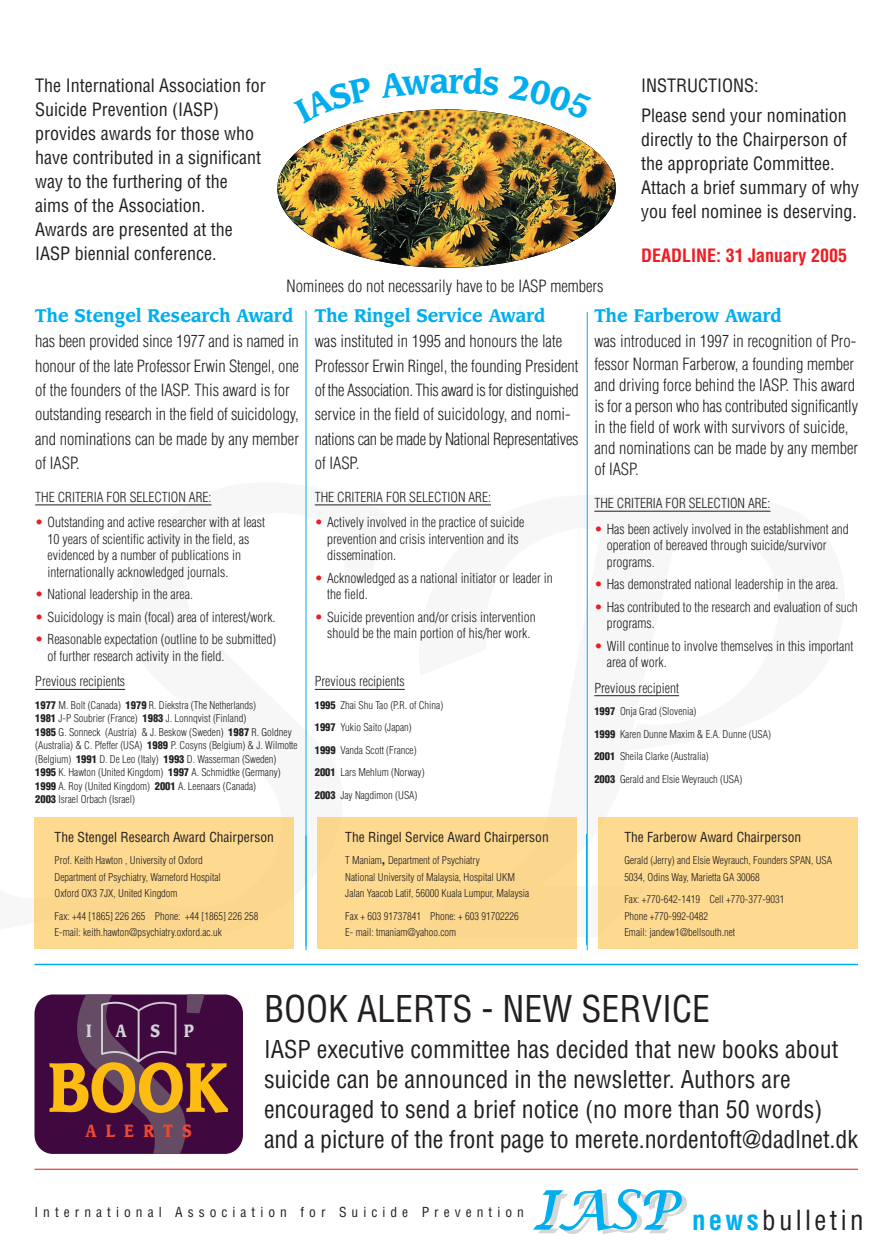
<style>
.page{position:relative;width:894px;height:1260px;background:#fff}
.page>*{position:absolute;margin:0;border:0;box-sizing:border-box;transform-origin:0 0}
.t1{font:condensed 36px "Helvetica";color:#231f20}
.t2{font:condensed 27px "Helvetica";letter-spacing:.125em;color:#231f20}
.t3{font:condensed 24px/30px "Helvetica";color:#231f20}
.t4{font:condensed 18px/24px "Helvetica";color:#231f20}
.t5{font:700 18px "Leawood";letter-spacing:.01em;color:#00aeef;scale:.9 1}
.t6{font:700 condensed 18px "Helvetica";color:#ee1d23}
.t7{font:900 17.55px "Leawood";color:#d1d2d4;scale:.76 1}
.t8{font:900 17.4px "Leawood";letter-spacing:.7em;color:#ef482f;scale:.76 1}
.t9{font:300 condensed 16.5px/24.3px "Helvetica";color:#231f20}
.t10{font:300 condensed 13.5px/16.5px "Helvetica";color:#231f20}
.t11{font:condensed 13.5px "Helvetica";color:#231f20}
.t12{font:condensed 13.5px "Helvetica";letter-spacing:.375em;color:#231f20}
.t13{font:300 condensed 10.5px/16.5px "Helvetica";color:#231f20}
.s1{color:#ee1d23}
.s2{font-weight:900}
.s3{font-weight:700;color:#00aeef}
</style>
<div class="page">
<svg style="left:533px;top:1189px;width:154px;height:45px"></svg>
<div style="left:34px;top:994px;width:209px;height:160px;background:#3f0940;border-radius:19px"></div>
<svg style="left:34px;top:482px;width:355px;height:469px"></svg>
<svg style="left:418px;top:489px;width:440px;height:345px"></svg>
<hr style="left:34px;top:1169px;width:824px;height:1px;background:#ee1d23">
<hr style="left:586px;top:834px;width:1px;height:111px;background:#00aeef">
<hr style="left:315px;top:505px;width:176px;height:1px;background:#231f20">
<hr style="left:315px;top:689px;width:90px;height:1px;background:#231f20">
<div style="left:317px;top:818px;width:260px;height:132px;background:#feda90"></div>
<svg style="left:317px;top:949px;width:72px;height:1px"></svg>
<div style="left:598px;top:818px;width:260px;height:132px;background:#feda90"></div>
<div style="left:34px;top:818px;width:260px;height:132px;background:#feda90"></div>
<img style="left:277px;top:110px;width:339px;height:158px;border-radius:50%">
<hr style="left:594px;top:511px;width:177px;height:1px;background:#231f20">
<hr style="left:594px;top:695px;width:85px;height:1px;background:#231f20">
<hr style="left:35px;top:505px;width:176px;height:1px;background:#231f20">
<hr style="left:35px;top:689px;width:90px;height:1px;background:#231f20">
<hr style="left:306px;top:310px;width:1px;height:640px;background:#00aeef">
<hr style="left:587px;top:312px;width:1px;height:638px;background:#00aeef">
<svg style="left:43px;top:994px;width:185px;height:160px"></svg>
<hr style="left:34px;top:964px;width:824px;height:1px;background:#00aeef">
<svg style="left:352px;top:117px;width:21px;height:6px"></svg>
<svg style="left:508px;top:114px;width:23px;height:6px"></svg>
<h3 class="t4" style="left:35px;top:75px;width:232px">The International Association for<br>Suicide Prevention (IASP) provides awards for those who have contributed in a significant way to the furthering of the aims of the Association.<br>Awards are presented at the<br>IASP biennial conference.</h3>
<h3 class="t9" style="left:287px;top:275px;width:319px">Nominees do not necessarily have to be IASP members</h3>
<h3 class="t4" style="left:641px;top:72px;width:207px;line-height:30px">INSTRUCTIONS:<br>Please send your nomination</h3>
<h3 class="t4" style="left:641px;top:129px;width:219px">directly to the Chairperson of the appropriate Committee.<br>Attach a brief summary of why you feel nominee is deserving.</h3>
<h3 class="t6" style="left:641px;top:248px;width:207px">DEADLINE: 31 January 2005</h3>
<h3 class="t5" style="left:35px;top:308px;width:288px">The Stengel Research Award</h3>
<h3 class="t9" style="left:35px;top:331px;width:265px">has been provided since 1977 and is named in honour of the late Professor Erwin Stengel, one of the founders of the IASP. This award is for outstanding research in the field of suicidology, and nominations can be made by any member of IASP.</h3>
<p class="t10" style="left:35px;top:490px;width:178px">THE CRITERIA FOR SELECTION ARE:</p>
<p class="t10" style="left:48px;top:515px;width:219px;text-indent:-12px"><span class="s1">•</span> Outstanding and active researcher with at least 10 years of scientific activity in the field, as evidenced by a number of publications in internationally acknowledged journals.</p>
<p class="t10" style="left:35px;top:587px;width:159px"><span class="s1">•</span> National leadership in the area.</p>
<p class="t10" style="left:35px;top:610px;width:242px"><span class="s1">•</span> Suicidology is main (focal) area of interest/work.</p>
<p class="t10" style="left:48px;top:632px;width:230px;text-indent:-12px"><span class="s1">•</span> Reasonable expectation (outline to be submitted) of further research activity in the field.</p>
<p class="t10" style="left:35px;top:674px;width:92px">Previous recipients</p>
<p class="t13" style="left:35px;top:699px;width:264px;line-height:13.5px"><span class="s2">1977</span> M. Bolt (Canada) <span class="s2">1979</span> R. Diekstra (The Netherlands)<br><span class="s2">1981</span> J-P Soubrier (France) <span class="s2">1983</span> J. Lonnqvist (Finland)<br><span class="s2">1985</span> G. Sonneck (Austria) &amp; J. Beskow (Sweden) <span class="s2">1987</span> R. Goldney (Australia) &amp; C. Pfeffer (USA) <span class="s2">1989</span> P. Cosyns (Belgium) &amp; J. Wilmotte (Belgium) <span class="s2">1991</span> D. De Leo (Italy) <span class="s2">1993</span> D. Wasserman (Sweden)<br><span class="s2">1995</span> K. Hawton (United Kingdom) <span class="s2">1997</span> A. Schmidtke (Germany)<br><span class="s2">1999</span> A. Roy (United Kingdom) <span class="s2">2001</span> A. Leenaars (Canada)<br><span class="s2">2003</span> Israel Orbach (Israel)</p>
<p class="t11" style="left:55px;top:832px;width:221px">The Stengel Research Award Chairperson</p>
<p class="t13" style="left:55px;top:853px;width:168px">Prof. Keith Hawton , University of Oxford<br>Department of Psychiatry, Warneford Hospital<br>Oxford OX3 7JX, United Kingdom</p>
<p class="t13" style="left:55px;top:909px;width:205px">Fax: +44 [1865] 226 265 Phone: +44 [1865] 226 258<br>E-mail: keith.hawton@psychiatry.oxford.ac.uk</p>
<h3 class="t5" style="left:315px;top:308px;width:258px">The Ringel Service Award</h3>
<p class="t9" style="left:315px;top:331px;width:265px">was instituted in 1995 and honours the late Professor Erwin Ringel, the founding President of the Association. This award is for distinguished service in the field of suicidology, and nomi&shy;nations can be made by National Representatives of IASP.</p>
<p class="t10" style="left:315px;top:490px;width:178px">THE CRITERIA FOR SELECTION ARE:</p>
<p class="t10" style="left:327px;top:515px;width:199px;text-indent:-12px"><span class="s1">•</span> Actively involved in the practice of suicide prevention and crisis intervention and its dissemination.</p>
<p class="t10" style="left:327px;top:571px;width:227px;text-indent:-12px"><span class="s1">•</span> Acknowledged as a national initiator or leader in the field.</p>
<p class="t10" style="left:315px;top:610px;width:223px;text-align:center"><span class="s1">•</span> Suicide prevention and/or crisis intervention should be the main portion of his/her work.</p>
<p class="t10" style="left:315px;top:674px;width:92px">Previous recipients</p>
<p class="t13" style="left:315px;top:695px;width:130px;line-height:22.5px"><span class="s2">1995</span> Zhai Shu Tao (P.R. of China)<br><span class="s2">1997</span> Yukio Saito (Japan)<br><span class="s2">1999</span> Vanda Scott (France)<br><span class="s2">2001</span> Lars Mehlum (Norway)<br><span class="s2">2003</span> Jay Nagdimon (USA)</p>
<p class="t11" style="left:345px;top:832px;width:205px">The Ringel Service Award Chairperson</p>
<p class="t13" style="left:345px;top:853px;width:186px">T Maniam<span class="s2">,</span> Department of Psychiatry<br>National University of Malaysia, Hospital UKM<br>Jalan Yaacob Latif, 56000 Kuala Lumpur, Malaysia</p>
<p class="t13" style="left:345px;top:909px;width:175px">Fax + 603 91737841 Phone: + 603 91702226<br>E- mail: tmaniam@yahoo.com</p>
<h3 class="t5" style="left:594px;top:308px;width:210px">The Farberow Award</h3>
<h3 class="t9" style="left:594px;top:332px;width:264px;line-height:22.5px">was introduced in 1997 in recognition of Pro&shy;fessor Norman Farberow, a founding member</h3>
<h3 class="t9" style="left:594px;top:376px;width:265px;line-height:21px">and driving force behind the IASP. This award is for a person who has contributed significantly in the field of work with survivors of suicide, and nominations can be made by any member of IASP.</h3>
<p class="t10" style="left:594px;top:496px;width:178px">THE CRITERIA FOR SELECTION ARE:</p>
<p class="t10" style="left:607px;top:522px;width:244px;text-indent:-12px"><span class="s1">•</span> Has been actively involved in the establishment and operation of bereaved through suicide/survivor programs.</p>
<p class="t10" style="left:594px;top:577px;width:246px"><span class="s1">•</span> Has demonstrated national leadership in the area.</p>
<p class="t10" style="left:607px;top:600px;width:253px;text-indent:-12px"><span class="s1">•</span> Has contributed to the research and evaluation of such programs.</p>
<p class="t10" style="left:607px;top:639px;width:248px;text-indent:-12px"><span class="s1">•</span> Will continue to involve themselves in this important area of work.</p>
<p class="t10" style="left:594px;top:681px;width:86px">Previous recipient</p>
<p class="t13" style="left:594px;top:701px;width:178px;line-height:22.5px"><span class="s2">1997</span> Onja Grad (Slovenia)<br><span class="s2">1999</span> Karen Dunne Maxim &amp; E.A. Dunne (USA)<br><span class="s2">2001</span> Sheila Clarke (Australia)<br><span class="s2">2003</span> Gerald and Elsie Weyrauch (USA)</p>
<p class="t11" style="left:624px;top:832px;width:178px">The Farberow Award Chairperson</p>
<p class="t13" style="left:624px;top:853px;width:209px">Gerald (Jerry) and Elsie Weyrauch, Founders SPAN, USA<br>5034, Odins Way, Marietta GA 30068</p>
<p class="t13" style="left:624px;top:892px;width:162px">Fax: +770-642-1419 Cell +770-377-9031<br>Phone +770-992-0482<br>Email: jandew1@bellsouth.net</p>
<h3 class="t7" style="left:86px;top:1023px;width:9px">I</h3>
<h3 class="t7" style="left:116px;top:1023px;width:16px">A</h3>
<h3 class="t7" style="left:150px;top:1023px;width:14px">S</h3>
<h3 class="t7" style="left:184px;top:1023px;width:15px">P</h3>
<h3 class="t8" style="left:86px;top:1123px;width:141px">ALERTS</h3>
<h1 class="t1" style="left:264px;top:995px;width:448px">BOOK ALERTS - NEW SERVICE</h1>
<h3 class="t3" style="left:264px;top:1037px;width:596px">IASP executive committee has decided that new books about suicide can be announced in the newsletter. Authors are encouraged to send a brief notice (no more than 50 words) and a picture of the front page to merete.nordentoft@dadlnet.dk</h3>
<p class="t12" style="left:35px;top:1207px;width:491px">International Association for Suicide Prevention</p>
<h2 class="t2" style="left:692px;top:1209px;width:173px"><span class="s3">news</span>bulletin</h2>
</div>
